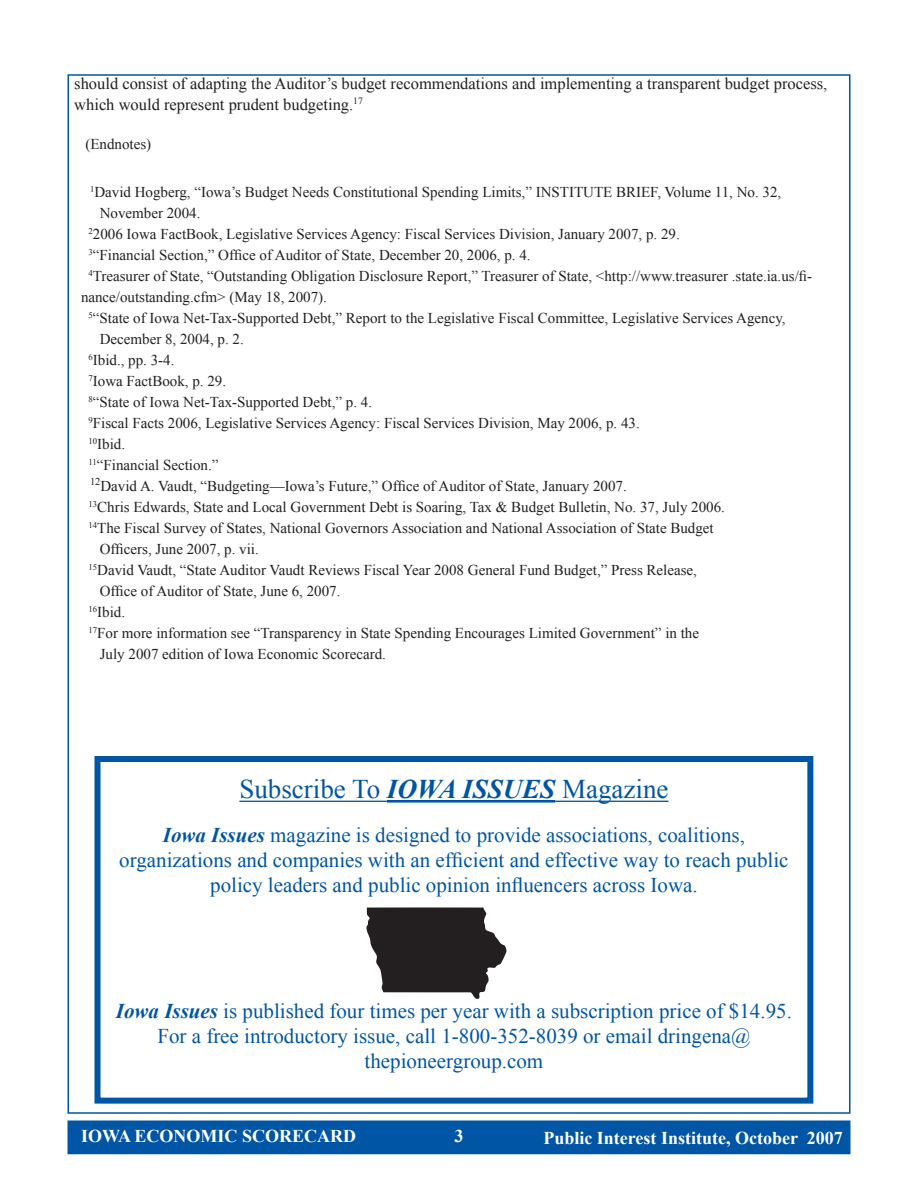
<style>
.page{position:relative;width:918px;height:1188px;background:#fff}
.page>*{position:absolute;margin:0;border:0;box-sizing:border-box;transform-origin:0 0}
.t1{font:27px "Times New Roman";color:#0155a5}
.t2{font:21px/25.2px "Times New Roman";color:#0155a5;text-align:center}
.t3{font:700 18px "Times New Roman";color:#fff}
.t4{font:16.5px/21px "Times New Roman";color:#231f20}
.t5{font:15px/21px "Times New Roman";color:#231f20}
.s1{font-weight:700;font-style:italic}
</style>
<div class="page">
<div style="left:68px;top:1121px;width:782px;height:33px;background:#0155a5"></div>
<div style="left:68px;top:1120px;width:782px;height:34px;border:2px solid #0155a5"></div>
<hr style="left:239px;top:801px;width:148px;height:1px;background:#0155a5">
<hr style="left:387px;top:800px;width:168px;height:3px;background:#0155a5">
<hr style="left:555px;top:801px;width:114px;height:1px;background:#0155a5">
<div style="left:94px;top:756px;width:719px;height:348px;border:6px solid #0155a5"></div>
<svg style="left:366px;top:907px;width:141px;height:92px"></svg>
<p class="t4" style="left:74px;top:72px;width:755px">should consist of adapting the Auditor’s budget recommendations and implementing a transparent budget process, which would represent prudent budgeting.<sup>17</sup></p>
<p class="t5" style="left:86px;top:133px;width:67px">(Endnotes)</p>
<p class="t5" style="left:90px;top:181px;width:693px"><sup>1</sup>David Hogberg, “Iowa’s Budget Needs Constitutional Spending Limits,” INSTITUTE BRIEF, Volume 11, No. 32,</p>
<p class="t5" style="left:100px;top:202px;width:102px">November 2004.</p>
<p class="t5" style="left:88px;top:223px;width:593px"><sup>2</sup>2006 Iowa FactBook, Legislative Services Agency: Fiscal Services Division, January 2007, p. 29.</p>
<p class="t5" style="left:88px;top:244px;width:444px"><sup>3</sup>“Financial Section,” Office of Auditor of State, December 20, 2006, p. 4.</p>
<p class="t5" style="left:81px;top:265px;width:733px;text-indent:8px"><sup>4</sup>Treasurer of State, “Outstanding Obligation Disclosure Report,” Treasurer of State, &lt;http://www.treasurer .state.ia.us/fi&shy;nance/outstanding.cfm&gt; (May 18, 2007).</p>
<p class="t5" style="left:88px;top:307px;width:699px"><sup>5</sup>“State of Iowa Net-Tax-Supported Debt,” Report to the Legislative Fiscal Committee, Legislative Services Agency,</p>
<p class="t5" style="left:100px;top:328px;width:146px">December 8, 2004, p. 2.</p>
<p class="t5" style="left:88px;top:349px;width:88px"><sup>6</sup>Ibid., pp. 3-4.</p>
<p class="t5" style="left:88px;top:370px;width:139px"><sup>7</sup>Iowa FactBook, p. 29.</p>
<p class="t5" style="left:88px;top:391px;width:285px"><sup>8</sup>“State of Iowa Net-Tax-Supported Debt,” p. 4.</p>
<p class="t5" style="left:88px;top:412px;width:553px"><sup>9</sup>Fiscal Facts 2006, Legislative Services Agency: Fiscal Services Division, May 2006, p. 43.</p>
<p class="t5" style="left:88px;top:433px;width:38px"><sup>10</sup>Ibid.</p>
<p class="t5" style="left:88px;top:454px;width:132px"><sup>11</sup>“Financial Section.”</p>
<p class="t5" style="left:90px;top:475px;width:538px"><sup>12</sup>David A. Vaudt, “Budgeting—Iowa’s Future,” Office of Auditor of State, January 2007.</p>
<p class="t5" style="left:88px;top:496px;width:638px"><sup>13</sup>Chris Edwards, State and Local Government Debt is Soaring, Tax &amp; Budget Bulletin, No. 37, July 2006.</p>
<p class="t5" style="left:88px;top:517px;width:627px"><sup>14</sup>The Fiscal Survey of States, National Governors Association and National Association of State Budget</p>
<p class="t5" style="left:100px;top:538px;width:161px">Officers, June 2007, p. vii.</p>
<p class="t5" style="left:88px;top:559px;width:610px"><sup>15</sup>David Vaudt, “State Auditor Vaudt Reviews Fiscal Year 2008 General Fund Budget,” Press Release,</p>
<p class="t5" style="left:100px;top:580px;width:242px">Office of Auditor of State, June 6, 2007.</p>
<p class="t5" style="left:88px;top:601px;width:38px"><sup>16</sup>Ibid.</p>
<p class="t5" style="left:88px;top:622px;width:612px"><sup>17</sup>For more information see “Transparency in State Spending Encourages Limited Government” in the</p>
<p class="t5" style="left:100px;top:643px;width:288px">July 2007 edition of Iowa Economic Scorecard.</p>
<p class="t1" style="left:239px;top:771px;width:431px">Subscribe To <span class="s1">IOWA ISSUES</span> Magazine</p>
<p class="t2" style="left:119px;top:822px;width:671px"><span class="s1">Iowa Issues</span> magazine is designed to provide associations, coalitions, organizations and companies with an efficient and effective way to reach public policy leaders and public opinion influencers across Iowa.</p>
<p class="t2" style="left:116px;top:998px;width:678px"><span class="s1">Iowa Issues</span> is published four times per year with a subscription price of $14.95.</p>
<p class="t2" style="left:157px;top:1023px;width:595px">For a free introductory issue, call 1-800-352-8039 or email dringena@ thepioneergroup.com</p>
<p class="t3" style="left:81px;top:1123px;width:277px">IOWA ECONOMIC SCORECARD</p>
<p class="t3" style="left:543px;top:1126px;width:301px">PUBLIC INTEREST INSTITUTE, OCTOBER 2007</p>
</div>
